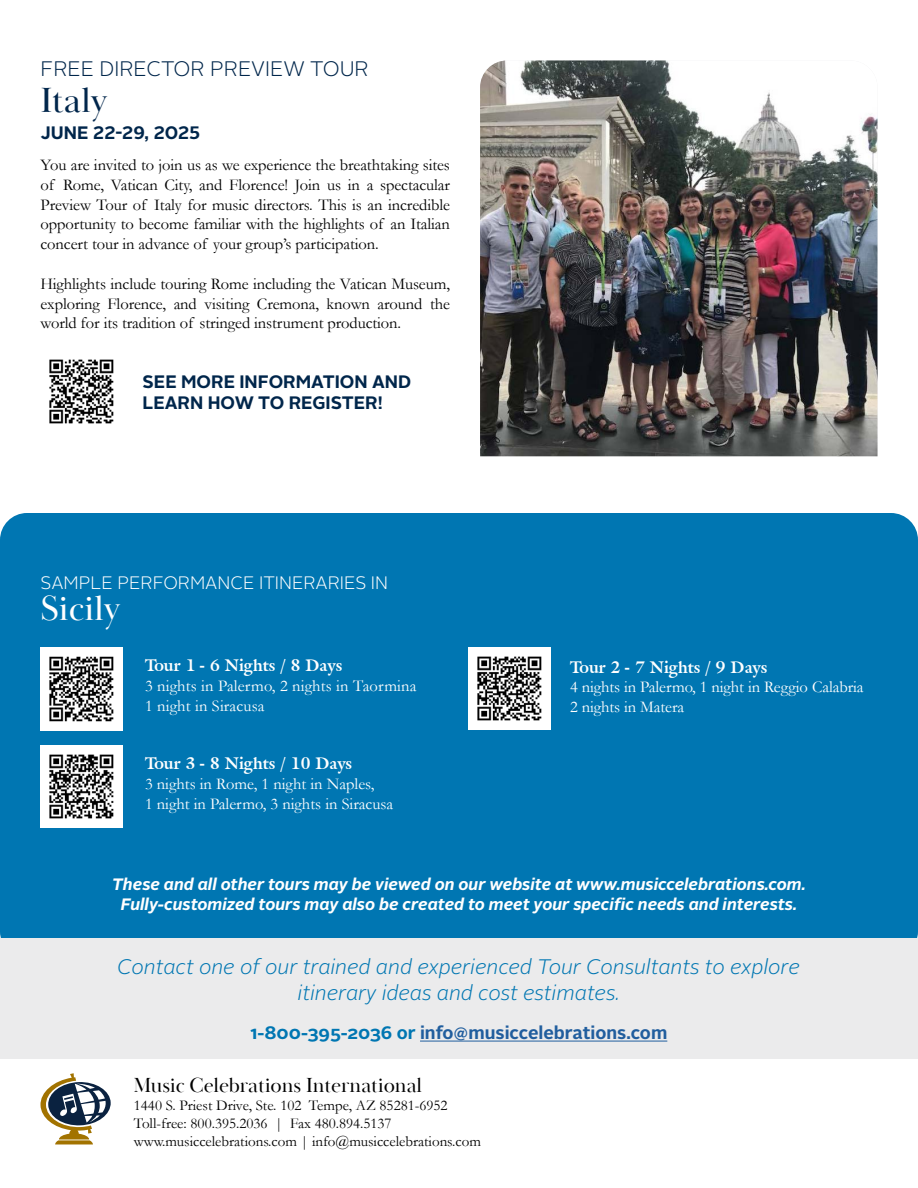
<style>
.page{position:relative;width:918px;height:1188px;background:#fff}
.page>*{position:absolute;margin:0;border:0;box-sizing:border-box;transform-origin:0 0}
.t1{font:36px "Baskerville Display PT";color:#fff}
.t2{font:36px "Baskerville Display PT";color:#00264b}
.t3{font:italic 300 21px/25.2px "Alright Sans";color:#0076b2;text-align:center}
.t4{font:21px "Baskerville Poster PT";color:#000101}
.t5{font:300 21px "Alright Sans";color:#00264b}
.t6{font:700 18px "Alright Sans";color:#00264b}
.t7{font:700 18px "Alright Sans";color:#215e9e}
.t8{font:300 18px "Alright Sans";color:#fff}
.t9{font:16.5px/19.8px "Garamond";letter-spacing:-.005em;color:#000101;text-align:justify}
.t10{font:16.5px/19.8px "Garamond";color:#fff}
.t11{font:italic 700 16.5px/19.8px "Alright Sans";color:#fff;text-align:center}
.t12{font:700 16.5px "Galliard IT Cby BT";color:#fff}
.t13{font:15px "Garamond";color:#000101}
.s1{color:#0076b2}
</style>
<div class="page">
<img style="left:480px;top:60px;width:398px;height:396px">
<img style="left:49px;top:359px;width:65px;height:65px">
<div style="left:0;top:513px;width:918px;height:446px;background:#0076b2;border-radius:27px"></div>
<div style="left:0;top:939px;width:918px;height:120px;background:#ebebec"></div>
<svg style="left:40px;top:1073px;width:71px;height:71px"></svg>
<img style="left:40px;top:648px;width:83px;height:82px">
<img style="left:468px;top:648px;width:82px;height:82px">
<img style="left:40px;top:746px;width:83px;height:82px">
<hr style="left:420px;top:1041px;width:247px;height:1px;background:#215e9e">
<p class="t5" style="left:40px;top:55px;width:330px">FREE DIRECTOR PREVIEW TOUR</p>
<p class="t2" style="left:40px;top:79px;width:68px">Italy</p>
<p class="t6" style="left:40px;top:120px;width:161px">JUNE 22-29, 2025</p>
<p class="t9" style="left:40px;top:155px;width:411px">You are invited to join us as we experience the breathtaking sites of Rome, Vatican City, and Florence! Join us in a spectacular Preview Tour of Italy for music directors. This is an incredible opportunity to become familiar with the highlights of an Italian concert tour in advance of your group’s participation.</p>
<p class="t9" style="left:40px;top:273px;width:411px">Highlights include touring Rome including the Vatican Museum, exploring Florence, and visiting Cremona, known around the world for its tradition of stringed instrument production.</p>
<p class="t6" style="left:143px;top:369px;width:270px">SEE MORE INFORMATION AND</p>
<p class="t6" style="left:143px;top:390px;width:242px">LEARN HOW TO REGISTER!</p>
<p class="t8" style="left:40px;top:570px;width:349px">SAMPLE PERFORMANCE ITINERARIES IN</p>
<p class="t1" style="left:40px;top:587px;width:81px">Sicily</p>
<p class="t12" style="left:145px;top:655px;width:199px">Tour 1 - 6 Nights / 8 Days</p>
<p class="t10" style="left:145px;top:676px;width:273px">3 nights in Palermo, 2 nights in Taormina<br>1 night in Siracusa</p>
<p class="t12" style="left:145px;top:753px;width:209px">Tour 3 - 8 Nights / 10 Days</p>
<p class="t10" style="left:145px;top:773px;width:250px">3 nights in Rome, 1 night in Naples,<br>1 night in Palermo, 3 nights in Siracusa</p>
<p class="t12" style="left:570px;top:656px;width:199px">Tour 2 - 7 Nights / 9 Days</p>
<p class="t10" style="left:570px;top:677px;width:295px">4 nights in Palermo, 1 night in Reggio Calabria<br>2 nights in Matera</p>
<p class="t11" style="left:112px;top:874px;width:695px">These and all other tours may be viewed on our website at www.musiccelebrations.com.<br>Fully-customized tours may also be created to meet your specific needs and interests.</p>
<p class="t3" style="left:118px;top:955px;width:684px">Contact one of our trained and experienced Tour Consultants to explore itinerary ideas and cost estimates.</p>
<p class="t7" style="left:251px;top:1020px;width:418px"><span class="s1">1-800-395-2036 or</span> info@musiccelebrations.com</p>
<p class="t4" style="left:134px;top:1072px;width:290px">Music Celebrations International</p>
<p class="t13" style="left:134px;top:1095px;width:315px">1440 S. Priest Drive, Ste. 102 Tempe, AZ 85281-6952</p>
<p class="t13" style="left:134px;top:1113px;width:259px">Toll-free: 800.395.2036 | Fax 480.894.5137</p>
<p class="t13" style="left:134px;top:1131px;width:349px">www.musiccelebrations.com | info@musiccelebrations.com</p>
</div>
